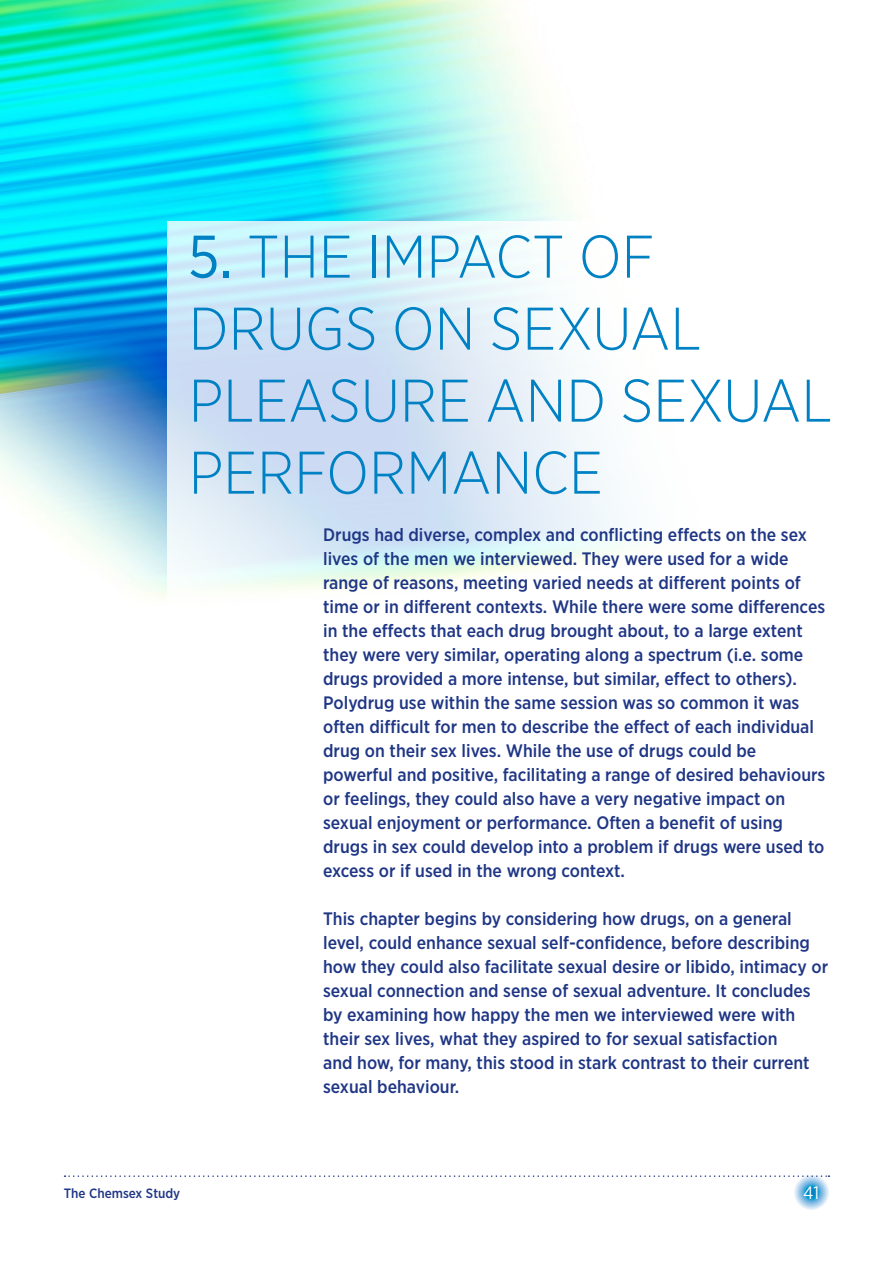
<style>
.page{position:relative;width:893px;height:1263px;background:#fff}
.page>*{position:absolute;margin:0;border:0;box-sizing:border-box;transform-origin:0 0}
.t1{font:300 60px/72px "Gotham Narrow";color:#0081c3}
.t2{font:500 18px/24px "Gotham Narrow";color:#1f3685}
.t3{font:18px "Gotham Narrow";color:#fff}
.t4{font:500 13.5px "Gotham Narrow";color:#1f3685}
.s1{font-weight:400}
</style>
<div class="page">
<img style="left:0;top:0;width:569px;height:597px">
<svg style="left:168px;top:221px;width:454px;height:376px"></svg>
<svg style="left:793px;top:1174px;width:36px;height:36px"></svg>
<svg style="left:65px;top:1175px;width:764px;height:2px"></svg>
<h1 class="t1" style="left:188px;top:219px;width:646px"><span class="s1">5.</span> THE IMPACT OF<br>DRUGS ON SEXUAL<br>PLEASURE AND SEXUAL<br>PERFORMANCE</h1>
<p class="t2" style="left:323px;top:522px;width:504px">Drugs had diverse, complex and conflicting effects on the sex lives of the men we interviewed. They were used for a wide range of reasons, meeting varied needs at different points of time or in different contexts. While there were some differences in the effects that each drug brought about, to a large extent they were very similar, operating along a spectrum (i.e. some drugs provided a more intense, but similar, effect to others).<br>Polydrug use within the same session was so common it was often difficult for men to describe the effect of each individual drug on their sex lives. While the use of drugs could be powerful and positive, facilitating a range of desired behaviours or feelings, they could also have a very negative impact on sexual enjoyment or performance. Often a benefit of using drugs in sex could develop into a problem if drugs were used to excess or if used in the wrong context.</p>
<p class="t2" style="left:323px;top:906px;width:507px">This chapter begins by considering how drugs, on a general level, could enhance sexual self-confidence, before describing how they could also facilitate sexual desire or libido, intimacy or sexual connection and sense of sexual adventure. It concludes by examining how happy the men we interviewed were with their sex lives, what they aspired to for sexual satisfaction<br>and how, for many, this stood in stark contrast to their current sexual behaviour.</p>
<p class="t4" style="left:64px;top:1184px;width:118px">The Chemsex Study</p>
<p class="t3" style="left:803px;top:1181px;width:17px">41</p>
</div>
